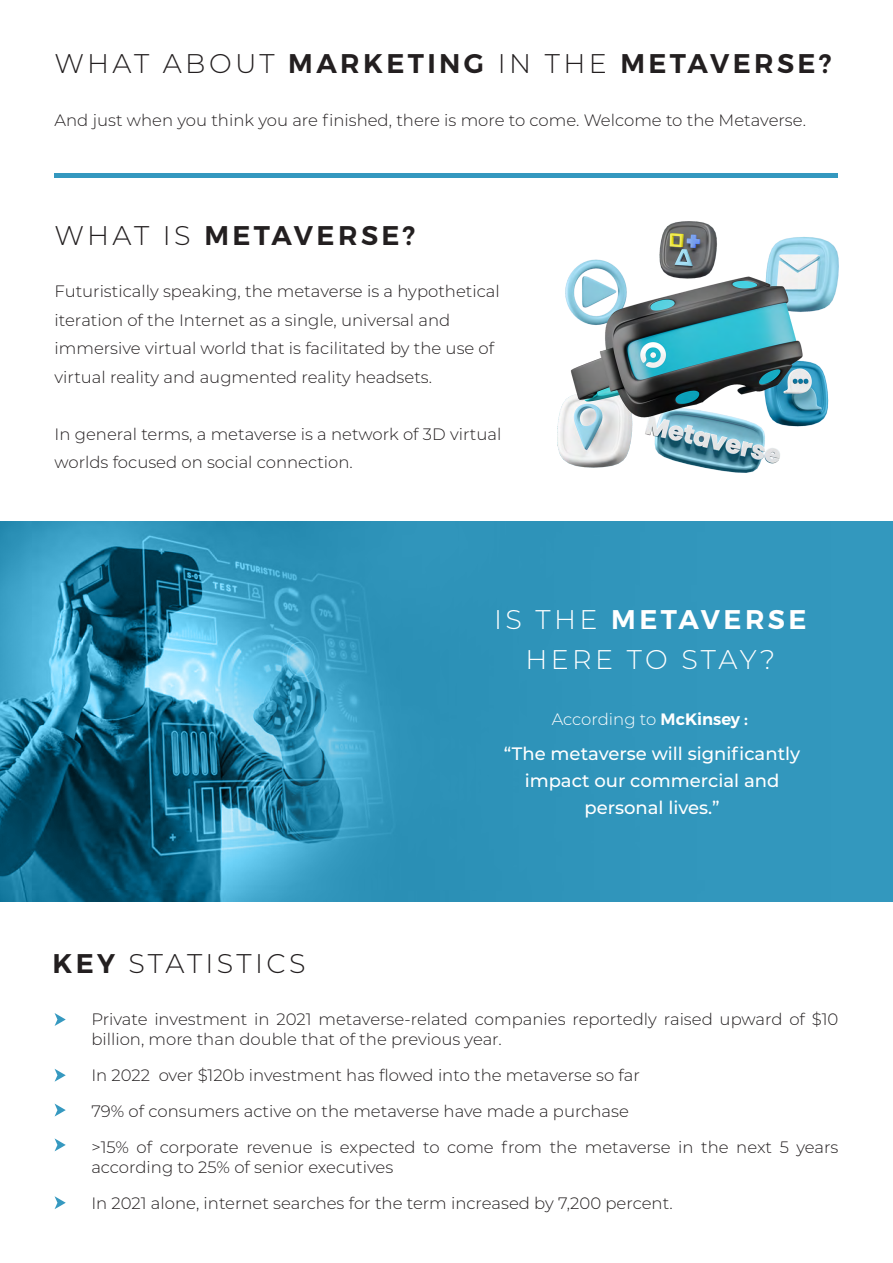
<style>
.page{position:relative;width:893px;height:1263px;background:#fff}
.page>*{position:absolute;margin:0;border:0;box-sizing:border-box;transform-origin:0 0}
.t1{font:600 27px "Montserrat";letter-spacing:.125em;color:#231f20}
.t2{font:300 27px/40.5px "Montserrat";letter-spacing:.115em;color:#fff;text-align:center}
.t3{font:300 27px "Montserrat";letter-spacing:.12em;color:#231f20}
.t4{font:500 18px/27px "Montserrat";color:#fff;text-align:center}
.t5{font:300 16.5px/28.5px "Montserrat";color:#231f20}
.t6{font:300 16.5px "Montserrat";letter-spacing:-.005em;color:#fff}
.s1{font-weight:300}
.s2{font-weight:600}
</style>
<div class="page">
<div style="left:55px;top:173px;width:783px;height:5px;background:#3498bf"></div>
<img style="left:558px;top:222px;width:280px;height:251px">
<img style="left:0;top:521px;width:205px;height:381px">
<svg style="left:205px;top:521px;width:688px;height:381px;background:#3396bc"></svg>
<svg style="left:55px;top:1013px;width:11px;height:13px"></svg>
<svg style="left:55px;top:1069px;width:11px;height:13px"></svg>
<svg style="left:55px;top:1104px;width:11px;height:12px"></svg>
<svg style="left:55px;top:1138px;width:11px;height:13px"></svg>
<svg style="left:55px;top:1196px;width:11px;height:13px"></svg>
<h1 class="t1" style="left:55px;top:47px;width:778px"><span class="s1">WHAT ABOUT</span> MARKETING <span class="s1">IN THE</span> METAVERSE?</h1>
<p class="t5" style="left:55px;top:105px;width:753px">And just when you think you are finished, there is more to come. Welcome to the Metaverse.</p>
<h1 class="t1" style="left:55px;top:219px;width:362px"><span class="s1">WHAT IS</span> METAVERSE?</h1>
<p class="t5" style="left:55px;top:277px;width:447px">Futuristically speaking, the metaverse is a hypothetical iteration of the Internet as a single, universal and immersive virtual world that is facilitated by the use of virtual reality and augmented reality headsets.</p>
<p class="t5" style="left:55px;top:419px;width:448px">In general terms, a metaverse is a network of 3D virtual worlds focused on social connection.</p>
<h1 class="t2" style="left:494px;top:598px;width:314px">IS THE <span class="s2">METAVERSE<br></span>HERE TO STAY?</h1>
<h1 class="t3" style="left:52px;top:945px;width:254px"><span class="s2">KEY</span> STATISTICS</h1>
<p class="t6" style="left:552px;top:708px;width:198px">According to <span class="s2">McKinsey :</span></p>
<p class="t4" style="left:504px;top:739px;width:298px">“The metaverse will significantly impact our commercial and personal lives.”</p>
<p class="t5" style="left:91px;top:1009px;width:748px;line-height:19.8px">Private investment in 2021 metaverse-related companies reportedly raised upward of $10 billion, more than double that of the previous year.</p>
<p class="t5" style="left:91px;top:1056px;width:749px;line-height:36px">In 2022 over $120b investment has flowed into the metaverse so far<br>79% of consumers active on the metaverse have made a purchase<br>&gt;15% of corporate revenue is expected to come from the metaverse in the next 5 years</p>
<p class="t5" style="left:91px;top:1148px;width:583px;line-height:36px">according to 25% of senior executives<br>In 2021 alone, internet searches for the term increased by 7,200 percent.</p>
</div>
